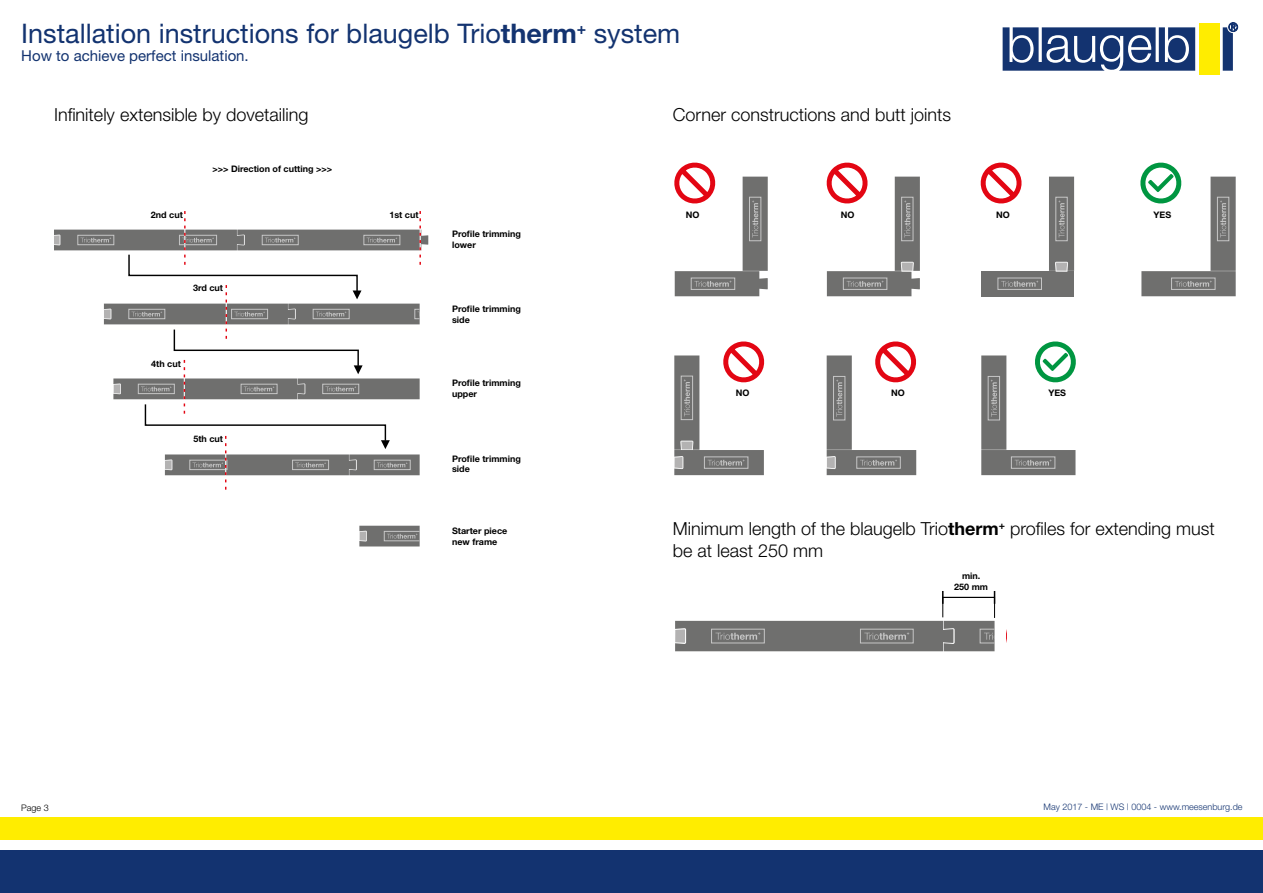
<style>
.page{position:relative;width:1263px;height:893px;background:#fff}
.page>*{position:absolute;margin:0;border:0;box-sizing:border-box;transform-origin:0 0}
.t1{font:27px "Helvetica Neue";color:#133370}
.t2{font:300 18px/21.6px "Helvetica Neue";color:#000}
.t3{font:15px "Helvetica Neue";color:#133370}
.t4{font:700 9px/10.8px "Helvetica Neue";color:#000}
.t5{font:300 9px "Helvetica Neue";color:#133370}
.t6{font:300 9px "Helvetica Neue";color:#000}
.s1{font-weight:700}
</style>
<div class="page">
<div style="left:0;top:851px;width:1263px;height:42px;background:#133370"></div>
<div style="left:0;top:817px;width:1263px;height:23px;background:#ffed00"></div>
<svg style="left:1002px;top:22px;width:236px;height:49px"></svg>
<div style="left:1199px;top:23px;width:20px;height:51px;background:#ffed00"></div>
<div style="left:981px;top:271px;width:93px;height:25px;background:#6f6f6e"></div>
<svg style="left:1021px;top:281px;width:17px;height:6px"></svg>
<div style="left:998px;top:278px;width:44px;height:12px;border:1px solid #c6c6c6"></div>
<svg style="left:674px;top:389px;width:90px;height:86px"></svg>
<div style="left:704px;top:457px;width:44px;height:11px;border:1px solid #c6c6c6"></div>
<svg style="left:1049px;top:177px;width:25px;height:95px"></svg>
<div style="left:1056px;top:197px;width:11px;height:44px;border:1px solid #c6c6c6"></div>
<svg style="left:826px;top:389px;width:90px;height:86px"></svg>
<div style="left:856px;top:457px;width:44px;height:11px;border:1px solid #c6c6c6"></div>
<svg style="left:674px;top:162px;width:347px;height:227px"></svg>
<svg style="left:981px;top:335px;width:94px;height:140px"></svg>
<svg style="left:1140px;top:162px;width:96px;height:134px"></svg>
<svg style="left:675px;top:591px;width:321px;height:61px"></svg>
<svg style="left:359px;top:526px;width:61px;height:20px"></svg>
<div style="left:384px;top:531px;width:36px;height:10px;border:1px solid #c6c6c6"></div>
<svg style="left:54px;top:211px;width:374px;height:279px"></svg>
<h1 class="t1" style="left:21px;top:18px;width:660px">Installation instructions for blaugelb Trio<span class="s1">therm</span><sup>+</sup> system</h1>
<h3 class="t3" style="left:21px;top:47px;width:229px">How to achieve perfect insulation.</h3>
<h2 class="t2" style="left:54px;top:103px;width:256px">Infinitely extensible by dovetailing</h2>
<h2 class="t2" style="left:673px;top:103px;width:280px">Corner constructions and butt joints</h2>
<p class="t4" style="left:212px;top:163px;width:121px">&gt;&gt;&gt; Direction of cutting &gt;&gt;&gt;</p>
<p class="t4" style="left:151px;top:209px;width:34px">2nd cut</p>
<p class="t4" style="left:389px;top:209px;width:31px">1st cut</p>
<p class="t4" style="left:193px;top:282px;width:32px">3rd cut</p>
<p class="t4" style="left:151px;top:358px;width:31px">4th cut</p>
<p class="t4" style="left:193px;top:434px;width:31px">5th cut</p>
<p class="t4" style="left:452px;top:228px;width:70px">Profile trimming lower</p>
<p class="t4" style="left:452px;top:303px;width:70px">Profile trimming side</p>
<p class="t4" style="left:452px;top:377px;width:70px">Profile trimming upper</p>
<p class="t4" style="left:452px;top:453px;width:70px">Profile trimming side</p>
<p class="t4" style="left:452px;top:525px;width:57px">Starter piece new frame</p>
<p class="t6" style="left:21px;top:802px;width:29px">Page 3</p>
<p class="t4" style="left:686px;top:209px;width:15px">NO</p>
<p class="t4" style="left:841px;top:209px;width:15px">NO</p>
<p class="t4" style="left:996px;top:209px;width:15px">NO</p>
<p class="t4" style="left:1153px;top:209px;width:19px">YES</p>
<p class="t4" style="left:736px;top:387px;width:15px">NO</p>
<p class="t4" style="left:891px;top:387px;width:15px">NO</p>
<p class="t4" style="left:1048px;top:387px;width:19px">YES</p>
<h2 class="t2" style="left:673px;top:518px;width:544px">Minimum length of the blaugelb Trio<span class="s1">therm</span><sup>+</sup> profiles for extending must be at least 250 mm</h2>
<p class="t4" style="left:954px;top:570px;width:35px;text-align:center">min.<br>250 mm</p>
<p class="t5" style="left:1043px;top:801px;width:201px">May 2017 - ME | WS | 0004 - www.meesenburg.de</p>
</div>
